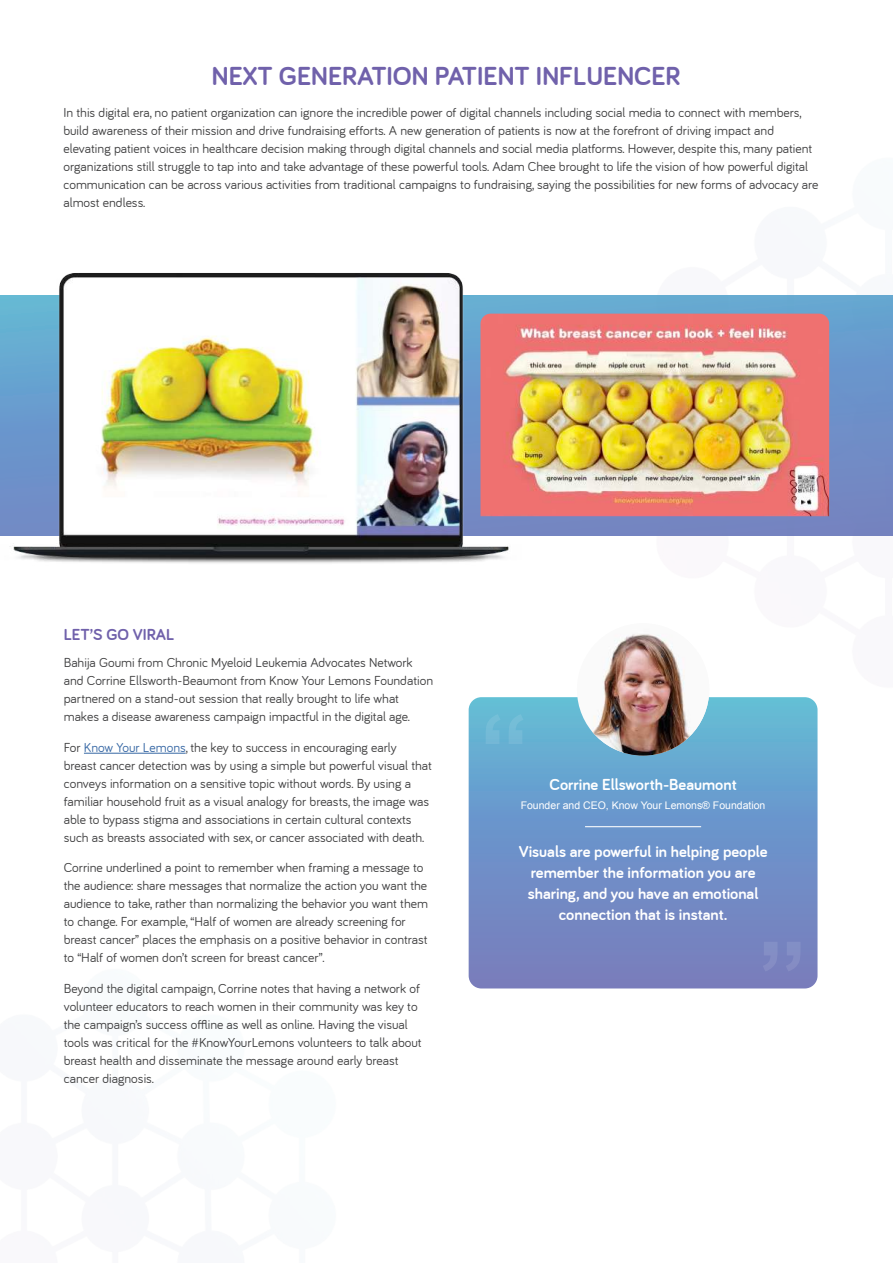
<style>
.page{position:relative;width:893px;height:1263px;background:#fff}
.page>*{position:absolute;margin:0;border:0;box-sizing:border-box;transform-origin:0 0}
.t1{font:700 27px "Bariol";color:#7061ab}
.t2{font:700 16.5px/21px "Bariol";color:#fff;text-align:center}
.t3{font:700 16.5px "Bariol";color:#7061ab}
.t4{font:13.5px/18px "Bariol";color:#3e3e3f}
.t5{font:10.5px "Arial";color:#fff}
.s1{color:#3667a4}
</style>
<div class="page">
<hr style="left:84px;top:753px;width:102px;height:1px;background:#3667a4">
<div style="left:469px;top:697px;width:348px;height:291px;background:linear-gradient(to bottom,#62b8d7,#7977bc);border-radius:13px"></div>
<svg style="left:486px;top:714px;width:37px;height:30px"></svg>
<svg style="left:763px;top:942px;width:37px;height:29px"></svg>
<hr style="left:585px;top:826px;width:116px;height:1px;background:#fff">
<div style="left:577px;top:623px;width:132px;height:133px;background:#fafafa;border-radius:50%"></div>
<img style="left:592px;top:634px;width:117px;height:122px">
<div style="left:0;top:295px;width:893px;height:241px;background:linear-gradient(to bottom,#66a3d1,#7580c0)"></div>
<img style="left:522px;top:314px;width:307px;height:202px">
<img style="left:0;top:273px;width:522px;height:290px">
<h1 class="t1" style="left:212px;top:61px;width:470px">NEXT GENERATION PATIENT INFLUENCER</h1>
<p class="t4" style="left:63px;top:103px;width:757px">In this digital era, no patient organization can ignore the incredible power of digital channels including social media to connect with members, build awareness of their mission and drive fundraising efforts. A new generation of patients is now at the forefront of driving impact and elevating patient voices in healthcare decision making through digital channels and social media platforms. However, despite this, many patient organizations still struggle to tap into and take advantage of these powerful tools. Adam Chee brought to life the vision of how powerful digital communication can be across various activities from traditional campaigns to fundraising, saying the possibilities for new forms of advocacy are almost endless.</p>
<p class="t3" style="left:64px;top:625px;width:112px">LET’S GO VIRAL</p>
<p class="t4" style="left:64px;top:653px;width:371px">Bahija Goumi from Chronic Myeloid Leukemia Advocates Network and Corrine Ellsworth-Beaumont from Know Your Lemons Foundation partnered on a stand-out session that really brought to life what makes a disease awareness campaign impactful in the digital age.</p>
<p class="t4" style="left:64px;top:738px;width:370px">For <span class="s1">Know Your Lemons</span>, the key to success in encouraging early breast cancer detection was by using a simple but powerful visual that conveys information on a sensitive topic without words. By using a familiar household fruit as a visual analogy for breasts, the image was able to bypass stigma and associations in certain cultural contexts such as breasts associated with sex, or cancer associated with death.</p>
<p class="t4" style="left:64px;top:859px;width:366px">Corrine underlined a point to remember when framing a message to the audience: share messages that normalize the action you want the audience to take, rather than normalizing the behavior you want them to change. For example, “Half of women are already screening for breast cancer” places the emphasis on a positive behavior in contrast to “Half of women don’t screen for breast cancer”.</p>
<p class="t4" style="left:64px;top:979px;width:359px">Beyond the digital campaign, Corrine notes that having a network of volunteer educators to reach women in their community was key to the campaign’s success offline as well as online. Having the visual tools was critical for the #KnowYourLemons volunteers to talk about breast health and disseminate the message around early breast cancer diagnosis.</p>
<p class="t2" style="left:549px;top:774px;width:189px">Corrine Ellsworth-Beaumont</p>
<p class="t5" style="left:521px;top:798px;width:246px">Founder and CEO, Know Your Lemons® Foundation</p>
<p class="t2" style="left:519px;top:841px;width:250px">Visuals are powerful in helping people remember the information you are sharing, and you have an emotional connection that is instant.</p>
</div>
